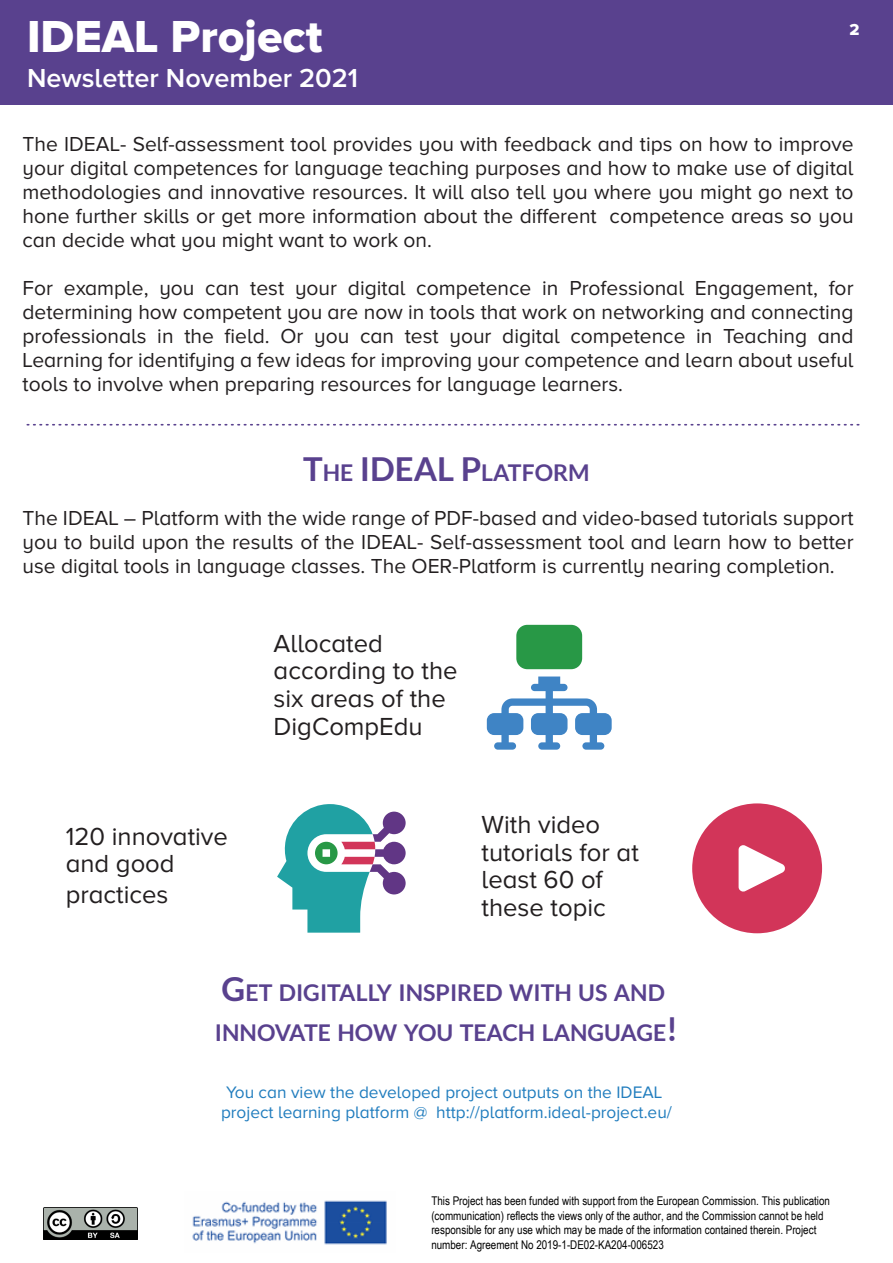
<style>
.page{position:relative;width:893px;height:1263px;background:#fff}
.page>*{position:absolute;margin:0;border:0;box-sizing:border-box;transform-origin:0 0}
.t1{font:46.5px "Proxima Nova A Extrabld";color:#fff}
.t2{font:600 27px "Proxima Nova A";color:#fff}
.t3{font:25.65px/27.6px "Proxima Nova A";color:#231f20}
.t4{font:700 23.1px/39.6px "Lato";color:#59418e}
.t5{font:21px/24px "Proxima Nova A";color:#231f20;text-align:justify}
.t6{font:17.25px/20.7px "Proxima Nova A";color:#217dbe}
.t7{font:16.5px "Proxima Nova A Extrabld";color:#fff}
.t8{font:12px/14.5px "Arial Narrow";color:#000}
.s1{font-size:33px}
</style>
<div class="page">
<div style="left:0;top:0;width:893px;height:104px;background:#59418e"></div>
<svg style="left:137px;top:1207px;width:1px;height:18px"></svg>
<svg style="left:43px;top:1207px;width:1px;height:32px"></svg>
<svg style="left:277px;top:804px;width:129px;height:129px"></svg>
<div style="left:516px;top:625px;width:66px;height:44px;background:#289846;border-radius:11px"></div>
<svg style="left:487px;top:676px;width:125px;height:74px"></svg>
<svg style="left:692px;top:803px;width:130px;height:130px"></svg>
<svg style="left:27px;top:424px;width:833px;height:1px"></svg>
<img style="left:44px;top:1207px;width:93px;height:33px">
<img style="left:192px;top:1200px;width:195px;height:45px">
<h1 class="t1" style="left:27px;top:10px;width:297px">IDEAL Project</h1>
<p class="t2" style="left:27px;top:62px;width:333px">Newsletter November 2021</p>
<p class="t7" style="left:849px;top:20px;width:12px">2</p>
<p class="t5" style="left:22px;top:132px;width:833px">The IDEAL- Self-assessment tool provides you with feedback and tips on how to improve your digital competences for language teaching purposes and how to make use of digital methodologies and innovative resources. It will also tell you where you might go next to hone further skills or get more information about the different competence areas so you can decide what you might want to work on.</p>
<p class="t5" style="left:22px;top:276px;width:833px">For example, you can test your digital competence in Professional Engagement, for determining how competent you are now in tools that work on networking and connecting professionals in the field. Or you can test your digital competence in Teaching and Learning for identifying a few ideas for improving your competence and learn about useful tools to involve when preparing resources for language learners.</p>
<p class="t4" style="left:303px;top:452px;width:288px"><span class="s1">T</span>HE <span class="s1">IDEAL P</span>LATFORM</p>
<p class="t5" style="left:22px;top:506px;width:833px">The IDEAL – Platform with the wide range of PDF-based and video-based tutorials support you to build upon the results of the IDEAL- Self-assessment tool and learn how to better use digital tools in language classes. The OER-Platform is currently nearing completion.</p>
<p class="t3" style="left:66px;top:822px;width:164px">120 innovative and good</p>
<p class="t3" style="left:66px;top:880px;width:104px">practices</p>
<p class="t3" style="left:274px;top:629px;width:185px">Allocated according to the six areas of the<br>DigCompEdu</p>
<p class="t3" style="left:481px;top:810px;width:159px">With video tutorials for at least 60 of these topic</p>
<p class="t4" style="left:215px;top:973px;width:465px"><span class="s1">G</span>ET DIGITALLY INSPIRED WITH US AND<br>INNOVATE HOW YOU TEACH LANGUAGE<span class="s1">!</span></p>
<p class="t6" style="left:221px;top:1081px;width:452px">You can view the developed project outputs on the IDEAL project learning platform @ http://platform.ideal-project.eu/</p>
<p class="t8" style="left:431px;top:1193px;width:400px">This Project has been funded with support from the European Commission. This publication (communication) reflects the views only of the author, and the Commission cannot be held responsible for any use which may be made of the information contained therein. Project number: Agreement No 2019-1-DE02-KA204-006523</p>
</div>
